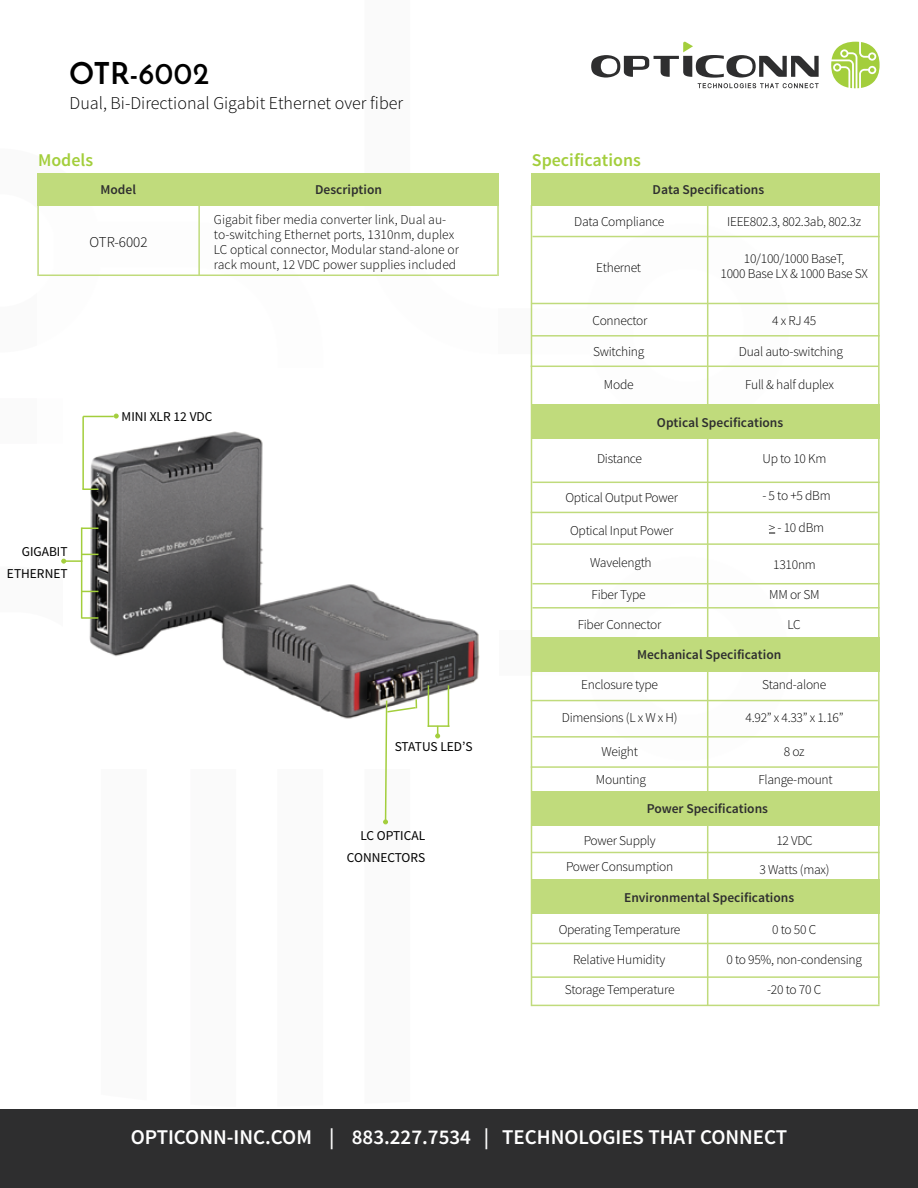
<style>
.page{position:relative;width:918px;height:1188px;background:#fff}
.page>*{position:absolute;margin:0;border:0;box-sizing:border-box;transform-origin:0 0}
.t1{font:700 30px "Josefin Sans";color:#000}
.t2{font:600 21px "Source Sans Pro";color:#fff}
.t3{font:300 18px "Source Sans Pro";color:#000}
.t4{font:600 18px "Source Sans Pro";color:#a3ce3c}
.t5{font:300 15px "Source Sans Pro";color:#000}
.t6{font:300 13.5px/29.4px "Source Sans Pro";letter-spacing:-.02em;color:#000;text-align:center}
.t7{font:300 13.5px/15px "Source Sans Pro";color:#000}
.t8{font:600 13.5px "Source Sans Pro";color:#2e2e2f}
.t9{font:13.5px/22.5px "Source Sans Pro";color:#000;text-align:right}
</style>
<div class="page">
<img style="left:80px;top:413px;width:400px;height:326px">
<hr style="left:428px;top:725px;width:21px;height:2px;background:#a3ce3c">
<svg style="left:435px;top:726px;width:5px;height:12px"></svg>
<hr style="left:83px;top:416px;width:31px;height:1px;background:#a3ce3c">
<svg style="left:114px;top:414px;width:5px;height:4px"></svg>
<hr style="left:428px;top:685px;width:1px;height:42px;background:#a3ce3c">
<hr style="left:448px;top:685px;width:1px;height:42px;background:#a3ce3c">
<svg style="left:383px;top:699px;width:34px;height:125px"></svg>
<hr style="left:82px;top:416px;width:2px;height:73px;background:#a3ce3c">
<svg style="left:82px;top:488px;width:16px;height:2px"></svg>
<hr style="left:81px;top:528px;width:1px;height:90px;background:#a3ce3c">
<svg style="left:82px;top:528px;width:16px;height:1px"></svg>
<svg style="left:61px;top:554px;width:37px;height:10px"></svg>
<svg style="left:82px;top:617px;width:16px;height:2px"></svg>
<svg style="left:82px;top:591px;width:16px;height:1px"></svg>
<div style="left:531px;top:173px;width:349px;height:32px;background:#c0db7c"></div>
<div style="left:532px;top:404px;width:348px;height:35px;background:#c0db7c"></div>
<div style="left:532px;top:637px;width:348px;height:35px;background:#c0db7c"></div>
<div style="left:532px;top:791px;width:348px;height:34px;background:#c0db7c"></div>
<div style="left:532px;top:879px;width:348px;height:35px;background:#c0db7c"></div>
<hr style="left:532px;top:236px;width:348px;height:1px;background:#c0db7c">
<hr style="left:531px;top:303px;width:348px;height:1px;background:#c0db7c">
<hr style="left:532px;top:482px;width:348px;height:1px;background:#c0db7c">
<hr style="left:532px;top:607px;width:348px;height:2px;background:#c0db7c">
<hr style="left:532px;top:736px;width:348px;height:2px;background:#c0db7c">
<hr style="left:532px;top:943px;width:348px;height:1px;background:#c0db7c">
<hr style="left:532px;top:976px;width:348px;height:2px;background:#c0db7c">
<hr style="left:532px;top:1005px;width:348px;height:1px;background:#c0db7c">
<hr style="left:707px;top:205px;width:1px;height:800px;background:#c0db7c">
<hr style="left:531px;top:205px;width:1px;height:801px;background:#c0db7c">
<hr style="left:532px;top:335px;width:348px;height:2px;background:#c0db7c">
<hr style="left:531px;top:366px;width:348px;height:1px;background:#c0db7c">
<hr style="left:531px;top:700px;width:347px;height:1px;background:#c0db7c">
<hr style="left:531px;top:766px;width:347px;height:2px;background:#c0db7c">
<hr style="left:878px;top:173px;width:2px;height:832px;background:#c0db7c">
<hr style="left:531px;top:512px;width:347px;height:1px;background:#c0db7c">
<hr style="left:532px;top:583px;width:348px;height:1px;background:#c0db7c">
<hr style="left:532px;top:543px;width:348px;height:2px;background:#c0db7c">
<hr style="left:532px;top:852px;width:348px;height:1px;background:#c0db7c">
<div style="left:37px;top:173px;width:462px;height:32px;background:#c0db7c"></div>
<hr style="left:37px;top:205px;width:2px;height:71px;background:#c0db7c">
<hr style="left:198px;top:205px;width:2px;height:71px;background:#c0db7c">
<hr style="left:497px;top:205px;width:2px;height:71px;background:#c0db7c">
<hr style="left:39px;top:275px;width:458px;height:1px;background:#c0db7c">
<div style="left:0;top:1110px;width:918px;height:78px;background:#2e2e2f"></div>
<svg style="left:831px;top:42px;width:49px;height:46px"></svg>
<svg style="left:591px;top:41px;width:228px;height:47px"></svg>
<h1 class="t1" style="left:70px;top:54px;width:141px">OTR-6002</h1>
<h3 class="t3" style="left:70px;top:92px;width:335px">Dual, Bi-Directional Gigabit Ethernet over fiber</h3>
<h3 class="t4" style="left:38px;top:149px;width:57px">Models</h3>
<p class="t8" style="left:100px;top:181px;width:37px">Model</p>
<p class="t8" style="left:315px;top:181px;width:68px">Description</p>
<p class="t5" style="left:90px;top:233px;width:60px">OTR-6002</p>
<p class="t7" style="left:214px;top:213px;width:247px">Gigabit fiber media converter link, Dual au&shy;to-switching Ethernet ports, 1310nm, duplex LC optical connector, Modular stand-alone or rack mount, 12 VDC power supplies included</p>
<p class="t9" style="left:7px;top:540px;width:62px">GIGABIT<br>ETHERNET</p>
<p class="t9" style="left:122px;top:405px;width:92px">MINI XLR 12 VDC</p>
<p class="t9" style="left:395px;top:736px;width:80px">STATUS LED’S</p>
<p class="t9" style="left:347px;top:824px;width:80px">LC OPTICAL<br>CONNECTORS</p>
<h3 class="t4" style="left:532px;top:149px;width:110px">Specifications</h3>
<p class="t8" style="left:653px;top:181px;width:113px">Data Specifications</p>
<p class="t6" style="left:574px;top:207px;width:92px">Data Compliance</p>
<p class="t6" style="left:596px;top:253px;width:46px">Ethernet</p>
<p class="t6" style="left:721px;top:251px;width:149px;line-height:15px">10/100/1000 BaseT,<br>1000 Base LX &amp; 1000 Base SX</p>
<p class="t6" style="left:727px;top:207px;width:136px">IEEE802.3, 802.3ab, 802.3z</p>
<p class="t6" style="left:592px;top:306px;width:57px">Connector</p>
<p class="t6" style="left:772px;top:306px;width:46px">4 x RJ 45</p>
<p class="t6" style="left:739px;top:337px;width:106px">Dual auto-switching</p>
<p class="t6" style="left:593px;top:337px;width:53px">Switching</p>
<p class="t6" style="left:604px;top:370px;width:31px">Mode</p>
<p class="t6" style="left:745px;top:370px;width:90px">Full &amp; half duplex</p>
<p class="t6" style="left:597px;top:444px;width:46px">Distance</p>
<p class="t8" style="left:657px;top:414px;width:128px">Optical Specifications</p>
<p class="t6" style="left:763px;top:444px;width:65px">Up to 10 Km</p>
<p class="t6" style="left:565px;top:483px;width:114px">Optical Output Power</p>
<p class="t6" style="left:762px;top:481px;width:70px">- 5 to +5 dBm</p>
<p class="t6" style="left:570px;top:515px;width:105px">Optical Input Power</p>
<p class="t6" style="left:769px;top:513px;width:57px">&gt; - 10 dBm</p>
<p class="t6" style="left:590px;top:548px;width:63px">Wavelength</p>
<p class="t6" style="left:773px;top:550px;width:44px">1310nm</p>
<p class="t6" style="left:592px;top:580px;width:56px">Fiber Type</p>
<p class="t6" style="left:578px;top:610px;width:85px">Fiber Connector</p>
<p class="t6" style="left:769px;top:580px;width:52px">MM or SM</p>
<p class="t6" style="left:788px;top:610px;width:15px">LC</p>
<p class="t8" style="left:637px;top:646px;width:146px">Mechanical Specification</p>
<p class="t6" style="left:581px;top:670px;width:78px">Enclosure type</p>
<p class="t6" style="left:562px;top:703px;width:117px">Dimensions (L x W x H)</p>
<p class="t6" style="left:601px;top:737px;width:38px">Weight</p>
<p class="t6" style="left:762px;top:670px;width:66px">Stand-alone</p>
<p class="t6" style="left:746px;top:703px;width:99px">4.92” x 4.33” x 1.16”</p>
<p class="t6" style="left:784px;top:737px;width:23px">8 oz</p>
<p class="t6" style="left:596px;top:765px;width:52px">Mounting</p>
<p class="t6" style="left:758px;top:765px;width:76px">Flange-mount</p>
<p class="t8" style="left:647px;top:800px;width:123px">Power Specifications</p>
<p class="t6" style="left:584px;top:826px;width:73px">Power Supply</p>
<p class="t6" style="left:776px;top:826px;width:38px">12 VDC</p>
<p class="t6" style="left:566px;top:852px;width:109px">Power Consumption</p>
<p class="t6" style="left:760px;top:854px;width:71px">3 Watts (max)</p>
<p class="t8" style="left:624px;top:889px;width:172px">Environmental Specifications</p>
<p class="t6" style="left:559px;top:915px;width:123px">Operating Temperature<br>Relative Humidity</p>
<p class="t6" style="left:565px;top:975px;width:111px">Storage Temperature</p>
<p class="t6" style="left:726px;top:915px;width:137px">0 to 50 C<br>0 to 95%, non-condensing</p>
<p class="t6" style="left:767px;top:975px;width:56px">-20 to 70 C</p>
<h2 class="t2" style="left:131px;top:1123px;width:658px">OPTICONN-INC.COM | 883.227.7534 | TECHNOLOGIES THAT CONNECT</h2>
</div>
